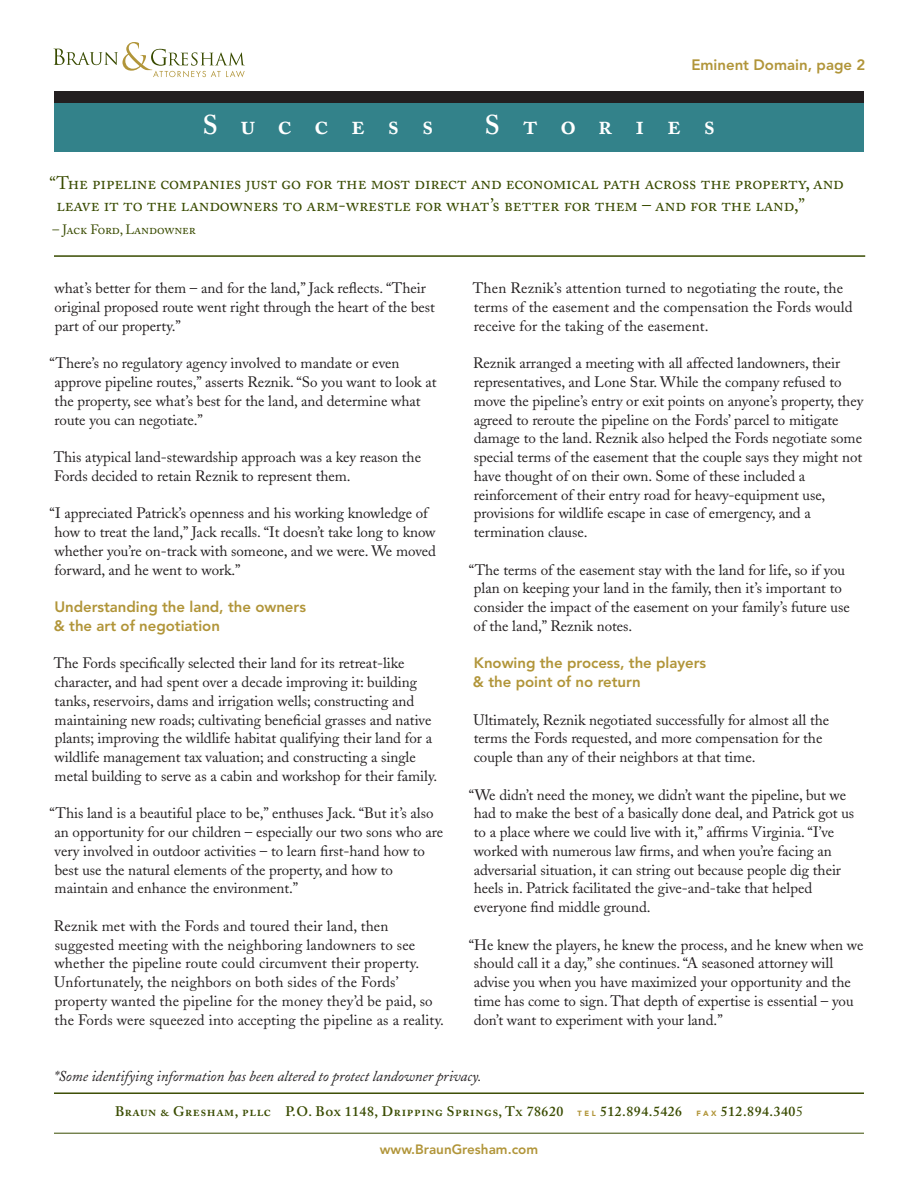
<style>
.page{position:relative;width:918px;height:1188px;background:#fff}
.page>*{position:absolute;margin:0;border:0;box-sizing:border-box;transform-origin:0 0}
.t1{font:27px "Adobe Caslon Semibold SC";letter-spacing:.84em;color:#fff}
.t2{font:18px/22.5px "Adobe Caslon Regular SC";letter-spacing:-.01em;color:#394b00}
.t3{font:15px/18.8px "Adobe Caslon";letter-spacing:-.005em;color:#231f20}
.t4{font:800 15px/18.8px "Avenir";letter-spacing:-.005em;color:#b19539}
.t5{font:italic 15px "Adobe Caslon";letter-spacing:-.005em;color:#231f20}
.t6{font:13.8px "Adobe Caslon Semibold SC";letter-spacing:.04em;color:#394b00}
.t7{font:800 13.5px "Avenir";color:#b19539}
.t8{font:13.5px "Adobe Caslon Regular SC";letter-spacing:-.01em;color:#394b00}
.s1{font-family:"Adobe Caslon";font-weight:600}
.s2{font-family:"Avenir";font-weight:900;font-size:7.5px;color:#b19539}
.s3{font-family:"Adobe Caslon"}
</style>
<div class="page">
<svg style="left:53px;top:42px;width:192px;height:35px"></svg>
<div style="left:54px;top:92px;width:810px;height:11px;background:#231f20"></div>
<div style="left:54px;top:103px;width:810px;height:49px;background:#33828a"></div>
<hr style="left:54px;top:255px;width:811px;height:2px;background:#394b00">
<hr style="left:54px;top:1092px;width:810px;height:2px;background:#394b00">
<hr style="left:54px;top:1133px;width:810px;height:1px;background:#394b00">
<p class="t4" style="left:691px;top:55px;width:176px">Eminent Domain, page 2</p>
<p class="t1" style="left:203px;top:109px;width:232px">Success</p>
<p class="t1" style="left:485px;top:109px;width:232px">Stories</p>
<p class="t2" style="left:57px;top:172px;width:789px;text-indent:-7px">“The pipeline companies just go for the most direct and economical path across the property, and leave it to the landowners to arm-wrestle for what’s better for them – and for the land,”</p>
<p class="t8" style="left:53px;top:221px;width:145px">– Jack Ford, Landowner</p>
<p class="t3" style="left:54px;top:279px;width:382px">what’s better for them – and for the land,” Jack reflects. “Their original proposed route went right through the heart of the best part of our property.”</p>
<p class="t3" style="left:55px;top:354px;width:383px;text-indent:-5px">“There’s no regulatory agency involved to mandate or even approve pipeline routes,” asserts Reznik. “So you want to look at the property, see what’s best for the land, and determine what route you can negotiate.”</p>
<p class="t3" style="left:54px;top:448px;width:369px">This atypical land-stewardship approach was a key reason the<br>Fords decided to retain Reznik to represent them.</p>
<p class="t3" style="left:55px;top:504px;width:383px;text-indent:-5px">“I appreciated Patrick’s openness and his working knowledge of how to treat the land,” Jack recalls. “It doesn’t take long to know whether you’re on-track with someone, and we were. We moved forward, and he went to work.”</p>
<p class="t4" style="left:54px;top:597px;width:254px">Understanding the land, the owners &amp; the art of negotiation</p>
<p class="t3" style="left:54px;top:654px;width:385px">The Fords specifically selected their land for its retreat-like character, and had spent over a decade improving it: building tanks, reservoirs, dams and irrigation wells; constructing and maintaining new roads; cultivating beneficial grasses and native plants; improving the wildlife habitat qualifying their land for a wildlife management tax valuation; and constructing a single metal building to serve as a cabin and workshop for their family.</p>
<p class="t3" style="left:55px;top:804px;width:390px;text-indent:-5px">“This land is a beautiful place to be,” enthuses Jack. “But it’s also an opportunity for our children – especially our two sons who are very involved in outdoor activities – to learn first-hand how to best use the natural elements of the property, and how to maintain and enhance the environment.”</p>
<p class="t3" style="left:54px;top:917px;width:392px">Reznik met with the Fords and toured their land, then suggested meeting with the neighboring landowners to see whether the pipeline route could circumvent their property.<br>Unfortunately, the neighbors on both sides of the Fords’ property wanted the pipeline for the money they’d be paid, so the Fords were squeezed into accepting the pipeline as a reality.</p>
<p class="t3" style="left:473px;top:279px;width:381px">Then Reznik’s attention turned to negotiating the route, the terms of the easement and the compensation the Fords would receive for the taking of the easement.</p>
<p class="t3" style="left:473px;top:354px;width:392px">Reznik arranged a meeting with all affected landowners, their representatives, and Lone Star. While the company refused to move the pipeline’s entry or exit points on anyone’s property, they agreed to reroute the pipeline on the Fords’ parcel to mitigate damage to the land. Reznik also helped the Fords negotiate some special terms of the easement that the couple says they might not have thought of on their own. Some of these included a reinforcement of their entry road for heavy-equipment use, provisions for wildlife escape in case of emergency, and a termination clause.</p>
<p class="t3" style="left:474px;top:560px;width:378px;text-indent:-5px">“The terms of the easement stay with the land for life, so if you plan on keeping your land in the family, then it’s important to consider the impact of the easement on your family’s future use of the land,” Reznik notes.</p>
<p class="t4" style="left:473px;top:654px;width:235px">Knowing the process, the players &amp; the point of no return</p>
<p class="t3" style="left:473px;top:710px;width:357px">Ultimately, Reznik negotiated successfully for almost all the terms the Fords requested, and more compensation for the couple than any of their neighbors at that time.</p>
<p class="t3" style="left:474px;top:785px;width:382px;text-indent:-5px">“We didn’t need the money, we didn’t want the pipeline, but we had to make the best of a basically done deal, and Patrick got us to a place where we could live with it,” affirms Virginia. “I’ve worked with numerous law firms, and when you’re facing an adversarial situation, it can string out because people dig their heels in. Patrick facilitated the give-and-take that helped everyone find middle ground.</p>
<p class="t3" style="left:474px;top:935px;width:391px;text-indent:-5px">“He knew the players, he knew the process, and he knew when we should call it a day,” she continues. “A seasoned attorney will advise you when you have maximized your opportunity and the time has come to sign. That depth of expertise is essential – you don’t want to experiment with your land.”</p>
<p class="t5" style="left:54px;top:1068px;width:429px">*Some identifying information has been altered to protect landowner privacy.</p>
<p class="t6" style="left:115px;top:1103px;width:689px">Braun &amp; Gresham, pllc P.O. Box <span class="s1">1148</span>, Dripping Springs, Tx <span class="s1">78620</span> <span class="s2">T E L</span> <span class="s1">512.894.5426</span> <span class="s2">F A X</span> <span class="s1">512.894.340</span><span class="s3">5</span></p>
<p class="t7" style="left:380px;top:1141px;width:160px">www.BraunGresham.com</p>
</div>
